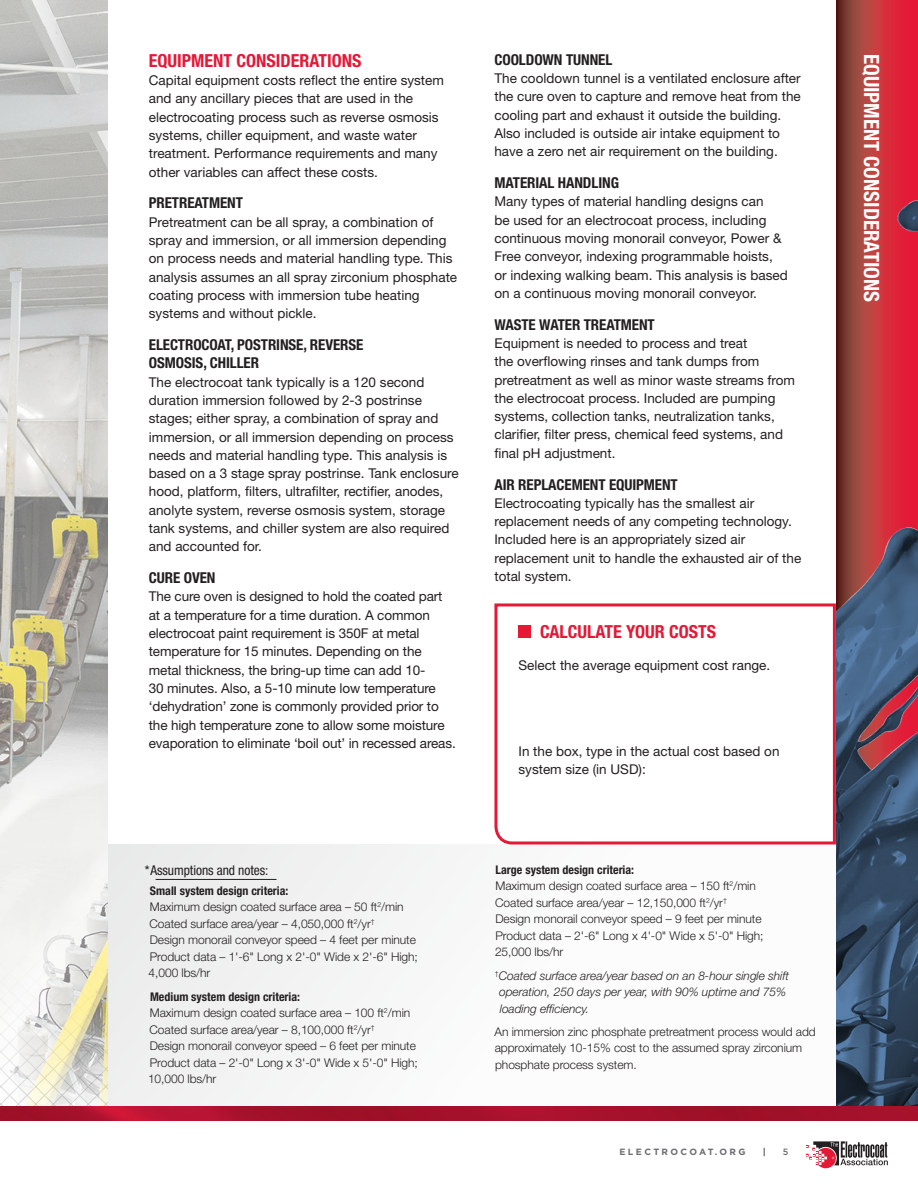
<style>
.page{position:relative;width:918px;height:1188px;background:#fff}
.page>*{position:absolute;margin:0;border:0;box-sizing:border-box;transform-origin:0 0}
.Body_Text{font:700 condensed 21px "Helvetica Neue LT Std";color:#fff}
.Body_Text-2{font:700 condensed 18px "Helvetica Neue LT Std";color:#e51836}
.Body_Text-3{font:700 condensed 15px/18.3px "Helvetica Neue LT Std";letter-spacing:-.005em;color:#231f20}
.Body_Text-4{font:13.5px/18.3px "Helvetica Neue LT Std";color:#231f20}
.Body_Text-5{font:condensed 13.5px "Helvetica Neue LT Std";letter-spacing:-.005em;color:#231f20}
.Body_Text-6{font:300 12px/16.5px "Helvetica Neue LT Std";letter-spacing:-.005em;color:#231f20}
.Body_Text-7{font:italic 300 12px/16.5px "Helvetica Neue LT Std";letter-spacing:-.005em;color:#231f20}
.Body_Text-8{font:700 condensed 12px "Helvetica Neue LT Std";color:#231f20}
.t1{font:700 9px "Gotham";letter-spacing:.26em;color:#6c6d70}
.t2{font:900 9px "Gotham";color:#6c6d70}
.t3{font:500 9px "Gotham";color:#6c6d70}
</style>
<div class="page">
<img style="left:0;top:0;width:108px;height:1106px">
<img style="left:836px;top:0;width:82px;height:1106px">
<div style="left:108px;top:844px;width:728px;height:268px;background:#f9f9f9"></div>
<hr style="left:156px;top:879px;width:121px;height:1px;background:#231f20">
<svg style="left:494px;top:602px;width:343px;height:244px"></svg>
<div style="left:519px;top:626px;width:12px;height:12px;background:#e51836"></div>
<img style="left:0;top:1106px;width:918px;height:15px">
<svg style="left:806px;top:1141px;width:82px;height:27px"></svg>
<p class="Body_Text-2" style="left:149px;top:50px;width:214px">EQUIPMENT CONSIDERATIONS</p>
<p class="Body_Text-4" style="left:149px;top:71px;width:297px">Capital equipment costs reflect the entire system and any ancillary pieces that are used in the electrocoating process such as reverse osmosis systems, chiller equipment, and waste water treatment. Performance requirements and many other variables can affect these costs.</p>
<p class="Body_Text-3" style="left:149px;top:194px;width:96px">PRETREATMENT</p>
<p class="Body_Text-4" style="left:149px;top:213px;width:310px">Pretreatment can be all spray, a combination of spray and immersion, or all immersion depending on process needs and material handling type. This analysis assumes an all spray zirconium phosphate coating process with immersion tube heating systems and without pickle.</p>
<p class="Body_Text-3" style="left:149px;top:335px;width:216px">ELECTROCOAT, POSTRINSE, REVERSE<br>OSMOSIS, CHILLER</p>
<p class="Body_Text-4" style="left:149px;top:373px;width:311px">The electrocoat tank typically is a 120 second duration immersion followed by 2-3 postrinse stages; either spray, a combination of spray and immersion, or all immersion depending on process needs and material handling type. This analysis is based on a 3 stage spray postrinse. Tank enclosure hood, platform, filters, ultrafilter, rectifier, anodes, anolyte system, reverse osmosis system, storage tank systems, and chiller system are also required and accounted for.</p>
<p class="Body_Text-3" style="left:149px;top:568px;width:68px">CURE OVEN</p>
<p class="Body_Text-4" style="left:149px;top:587px;width:308px">The cure oven is designed to hold the coated part at a temperature for a time duration. A common electrocoat paint requirement is 350F at metal temperature for 15 minutes. Depending on the metal thickness, the bring-up time can add 10-<br>30 minutes. Also, a 5-10 minute low temperature ‘dehydration’ zone is commonly provided prior to the high temperature zone to allow some moisture evaporation to eliminate ‘boil out’ in recessed areas.</p>
<p class="Body_Text-5" style="left:145px;top:862px;width:125px">* Assumptions and notes:</p>
<p class="Body_Text-8" style="left:150px;top:883px;width:140px">Small system design criteria:</p>
<p class="Body_Text-6" style="left:150px;top:899px;width:255px">Maximum design coated surface area – 50 ft<sup>2</sup>/min</p>
<p class="Body_Text-6" style="left:150px;top:915px;width:227px">Coated surface area/year – 4,050,000 ft<sup>2</sup>/yr<sup>†</sup></p>
<p class="Body_Text-6" style="left:150px;top:932px;width:268px">Design monorail conveyor speed – 4 feet per minute</p>
<p class="Body_Text-6" style="left:149px;top:948px;width:271px">Product data – 1'-6" Long x 2'-0" Wide x 2'-6" High;<br>4,000 lbs/hr</p>
<p class="Body_Text-8" style="left:150px;top:989px;width:152px">Medium system design criteria:</p>
<p class="Body_Text-6" style="left:150px;top:1004px;width:262px">Maximum design coated surface area – 100 ft<sup>2</sup>/min</p>
<p class="Body_Text-6" style="left:150px;top:1021px;width:227px">Coated surface area/year – 8,100,000 ft<sup>2</sup>/yr<sup>†</sup></p>
<p class="Body_Text-6" style="left:150px;top:1037px;width:268px">Design monorail conveyor speed – 6 feet per minute</p>
<p class="Body_Text-6" style="left:148px;top:1054px;width:271px">Product data – 2'-0" Long x 3'-0" Wide x 5'-0" High;<br>10,000 lbs/hr</p>
<p class="Body_Text-3" style="left:494px;top:50px;width:119px">COOLDOWN TUNNEL</p>
<p class="Body_Text-4" style="left:494px;top:69px;width:308px">The cooldown tunnel is a ventilated enclosure after the cure oven to capture and remove heat from the cooling part and exhaust it outside the building.<br>Also included is outside air intake equipment to have a zero net air requirement on the building.</p>
<p class="Body_Text-3" style="left:494px;top:173px;width:126px">MATERIAL HANDLING</p>
<p class="Body_Text-4" style="left:494px;top:192px;width:295px">Many types of material handling designs can<br>be used for an electrocoat process, including continuous moving monorail conveyor, Power &amp; Free conveyor, indexing programmable hoists, or indexing walking beam. This analysis is based on a continuous moving monorail conveyor.</p>
<p class="Body_Text-3" style="left:494px;top:315px;width:162px">WASTE WATER TREATMENT</p>
<p class="Body_Text-4" style="left:494px;top:334px;width:302px">Equipment is needed to process and treat<br>the overflowing rinses and tank dumps from pretreatment as well as minor waste streams from the electrocoat process. Included are pumping systems, collection tanks, neutralization tanks, clarifier, filter press, chemical feed systems, and final pH adjustment.</p>
<p class="Body_Text-3" style="left:494px;top:475px;width:185px">AIR REPLACEMENT EQUIPMENT</p>
<p class="Body_Text-4" style="left:494px;top:494px;width:308px">Electrocoating typically has the smallest air replacement needs of any competing technology.<br>Included here is an appropriately sized air replacement unit to handle the exhausted air of the total system.</p>
<p class="Body_Text-2" style="left:540px;top:621px;width:178px">CALCULATE YOUR COSTS</p>
<p class="Body_Text-4" style="left:519px;top:656px;width:253px">Select the average equipment cost range.</p>
<p class="Body_Text-4" style="left:519px;top:742px;width:263px">In the box, type in the actual cost based on system size (in USD):</p>
<p class="Body_Text-8" style="left:496px;top:862px;width:140px">Large system design criteria:</p>
<p class="Body_Text-6" style="left:495px;top:878px;width:262px">Maximum design coated surface area – 150 ft<sup>2</sup>/min</p>
<p class="Body_Text-6" style="left:495px;top:894px;width:233px">Coated surface area/year – 12,150,000 ft<sup>2</sup>/yr<sup>†</sup></p>
<p class="Body_Text-6" style="left:495px;top:911px;width:268px">Design monorail conveyor speed – 9 feet per minute</p>
<p class="Body_Text-6" style="left:495px;top:927px;width:270px">Product data – 2'-6" Long x 4'-0" Wide x 5'-0" High;<br>25,000 lbs/hr</p>
<p class="Body_Text-7" style="left:499px;top:967px;width:291px;text-indent:-4px"><sup>†</sup>Coated surface area/year based on an 8-hour single shift operation, 250 days per year, with 90% uptime and 75% loading efficiency.</p>
<p class="Body_Text-6" style="left:495px;top:1023px;width:323px">An immersion zinc phosphate pretreatment process would add approximately 10-15% cost to the assumed spray zirconium phosphate process system.</p>
<p class="t1" style="left:620px;top:1145px;width:128px">ELECTROCOAT.ORG</p>
<p class="t2" style="left:763px;top:1145px;width:5px">|</p>
<p class="t3" style="left:783px;top:1146px;width:7px">5</p>
<p class="Body_Text" style="left:884px;top:54px;width:250px;rotate:90deg">EQUIPMENT CONSIDERATIONS</p>
</div>
